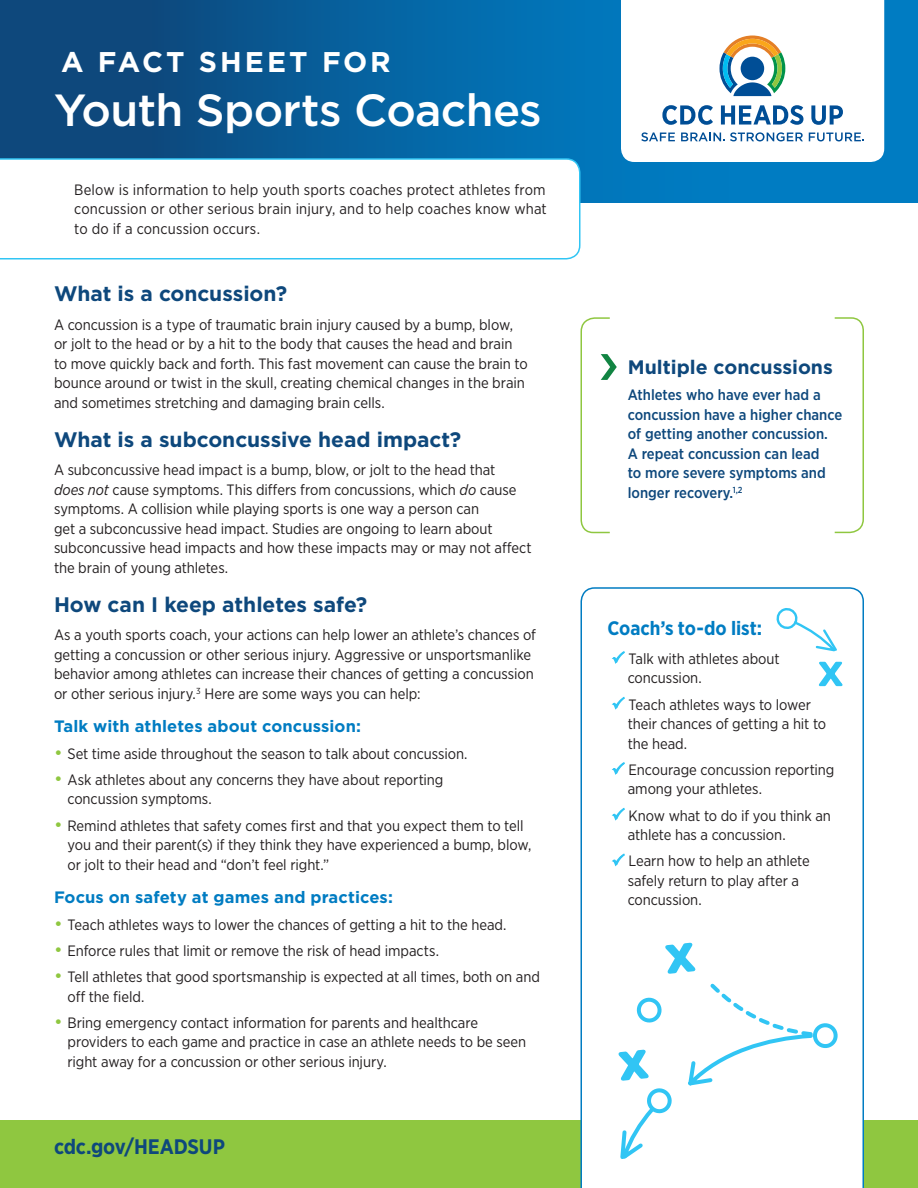
<style>
.page{position:relative;width:918px;height:1188px;background:#fff}
.page>*{position:absolute;margin:0;border:0;box-sizing:border-box;transform-origin:0 0}
.t1{font:500 45px "Gotham";letter-spacing:-.015em;color:#fff}
.t2{font:700 28.5px "Gotham";letter-spacing:.105em;color:#fff}
.t3{font:700 21px "Gotham";letter-spacing:-.005em;color:#0e487c}
.t4{font:700 21px "Gotham Narrow";letter-spacing:-.005em;color:#0e487c}
.t5{font:700 19.5px "Gotham";color:#0e487c}
.t6{font:700 19.5px "Gotham Narrow";letter-spacing:-.005em;color:#007cc2}
.t7{font:700 16.5px "Gotham";letter-spacing:.005em;color:#007cc2}
.t8{font:15px/19.5px "Gotham Narrow";letter-spacing:-.005em;color:#231f20}
.t9{font:500 15px/19.5px "Gotham Narrow";color:#0e487c}
.s1{font-style:italic}
.s2{font-family:"Gotham";font-size:18px;color:#8fc740}
</style>
<div class="page">
<div style="left:0;top:0;width:918px;height:202px;background:#0e487c"></div>
<div style="left:148px;top:0;width:770px;height:202px;background:linear-gradient(to right,#0a5189,#0087d1)"></div>
<div style="left:0;top:1120px;width:918px;height:68px;background:#8fc740"></div>
<svg style="left:0;top:158px;width:581px;height:102px"></svg>
<svg style="left:580px;top:587px;width:284px;height:601px"></svg>
<svg style="left:610px;top:650px;width:16px;height:16px"></svg>
<svg style="left:610px;top:696px;width:16px;height:16px"></svg>
<svg style="left:610px;top:761px;width:16px;height:16px"></svg>
<svg style="left:610px;top:807px;width:16px;height:16px"></svg>
<svg style="left:610px;top:852px;width:16px;height:16px"></svg>
<svg style="left:612px;top:940px;width:228px;height:227px"></svg>
<svg style="left:815px;top:660px;width:31px;height:28px"></svg>
<svg style="left:774px;top:607px;width:67px;height:47px"></svg>
<svg style="left:621px;top:0;width:263px;height:162px;background:#e6edf1"></svg>
<svg style="left:580px;top:317px;width:37px;height:217px"></svg>
<svg style="left:834px;top:317px;width:30px;height:217px"></svg>
<h1 class="t2" style="left:61px;top:45px;width:331px">A FACT SHEET FOR</h1>
<h1 class="t1" style="left:54px;top:85px;width:489px">Youth Sports Coaches</h1>
<p class="t8" style="left:74px;top:179px;width:474px;text-align:justify">Below is information to help youth sports coaches protect athletes from concussion or other serious brain injury, and to help coaches know what to do if a concussion occurs.</p>
<h2 class="t3" style="left:54px;top:282px;width:235px">What is a concussion?</h2>
<p class="t8" style="left:54px;top:314px;width:475px">A concussion is a type of traumatic brain injury caused by a bump, blow, or jolt to the head or by a hit to the body that causes the head and brain to move quickly back and forth. This fast movement can cause the brain to bounce around or twist in the skull, creating chemical changes in the brain and sometimes stretching and damaging brain cells.</p>
<h2 class="t3" style="left:54px;top:427px;width:409px">What is a subconcussive head impact?</h2>
<p class="t8" style="left:54px;top:460px;width:479px">A subconcussive head impact is a bump, blow, or jolt to the head that<br><span class="s1">does not</span> cause symptoms. This differs from concussions, which <span class="s1">do</span> cause symptoms. A collision while playing sports is one way a person can<br>get a subconcussive head impact. Studies are ongoing to learn about subconcussive head impacts and how these impacts may or may not affect the brain of young athletes.</p>
<h2 class="t3" style="left:54px;top:592px;width:315px">How can I keep athletes safe?</h2>
<p class="t8" style="left:54px;top:625px;width:483px">As a youth sports coach, your actions can help lower an athlete’s chances of getting a concussion or other serious injury. Aggressive or unsportsmanlike behavior among athletes can increase their chances of getting a concussion or other serious injury.<sup>3</sup> Here are some ways you can help:</p>
<h3 class="t7" style="left:54px;top:717px;width:309px">Talk with athletes about concussion:</h3>
<p class="t8" style="left:54px;top:743px;width:415px"><span class="s2">•</span> Set time aside throughout the season to talk about concussion.</p>
<p class="t8" style="left:68px;top:770px;width:378px;text-indent:-14px"><span class="s2">•</span> Ask athletes about any concerns they have about reporting concussion symptoms.</p>
<p class="t8" style="left:68px;top:815px;width:465px;text-indent:-14px"><span class="s2">•</span> Remind athletes that safety comes first and that you expect them to tell you and their parent(s) if they think they have experienced a bump, blow, or jolt to their head and “don’t feel right.”</p>
<h3 class="t7" style="left:54px;top:888px;width:340px">Focus on safety at games and practices:</h3>
<p class="t8" style="left:54px;top:914px;width:454px"><span class="s2">•</span> Teach athletes ways to lower the chances of getting a hit to the head.</p>
<p class="t8" style="left:54px;top:941px;width:387px"><span class="s2">•</span> Enforce rules that limit or remove the risk of head impacts.</p>
<p class="t8" style="left:68px;top:967px;width:474px;text-indent:-14px"><span class="s2">•</span> Tell athletes that good sportsmanship is expected at all times, both on and off the field.</p>
<p class="t8" style="left:68px;top:1013px;width:460px;text-indent:-14px"><span class="s2">•</span> Bring emergency contact information for parents and healthcare providers to each game and practice in case an athlete needs to be seen right away for a concussion or other serious injury.</p>
<p class="t4" style="left:54px;top:1133px;width:173px">cdc.gov/HEADSUP</p>
<p class="t5" style="left:628px;top:356px;width:207px">Multiple concussions</p>
<p class="t9" style="left:628px;top:385px;width:216px">Athletes who have ever had a concussion have a higher chance of getting another concussion.<br>A repeat concussion can lead<br>to more severe symptoms and longer recovery.<sup>1,2</sup></p>
<h3 class="t6" style="left:608px;top:616px;width:156px">Coach’s to-do list:</h3>
<p class="t8" style="left:628px;top:649px;width:153px">Talk with athletes about concussion.</p>
<p class="t8" style="left:628px;top:694px;width:200px">Teach athletes ways to lower their chances of getting a hit to the head.</p>
<p class="t8" style="left:628px;top:760px;width:208px">Encourage concussion reporting among your athletes.</p>
<p class="t8" style="left:628px;top:805px;width:205px">Know what to do if you think an athlete has a concussion.</p>
<p class="t8" style="left:628px;top:851px;width:184px">Learn how to help an athlete safely return to play after a concussion.</p>
</div>
